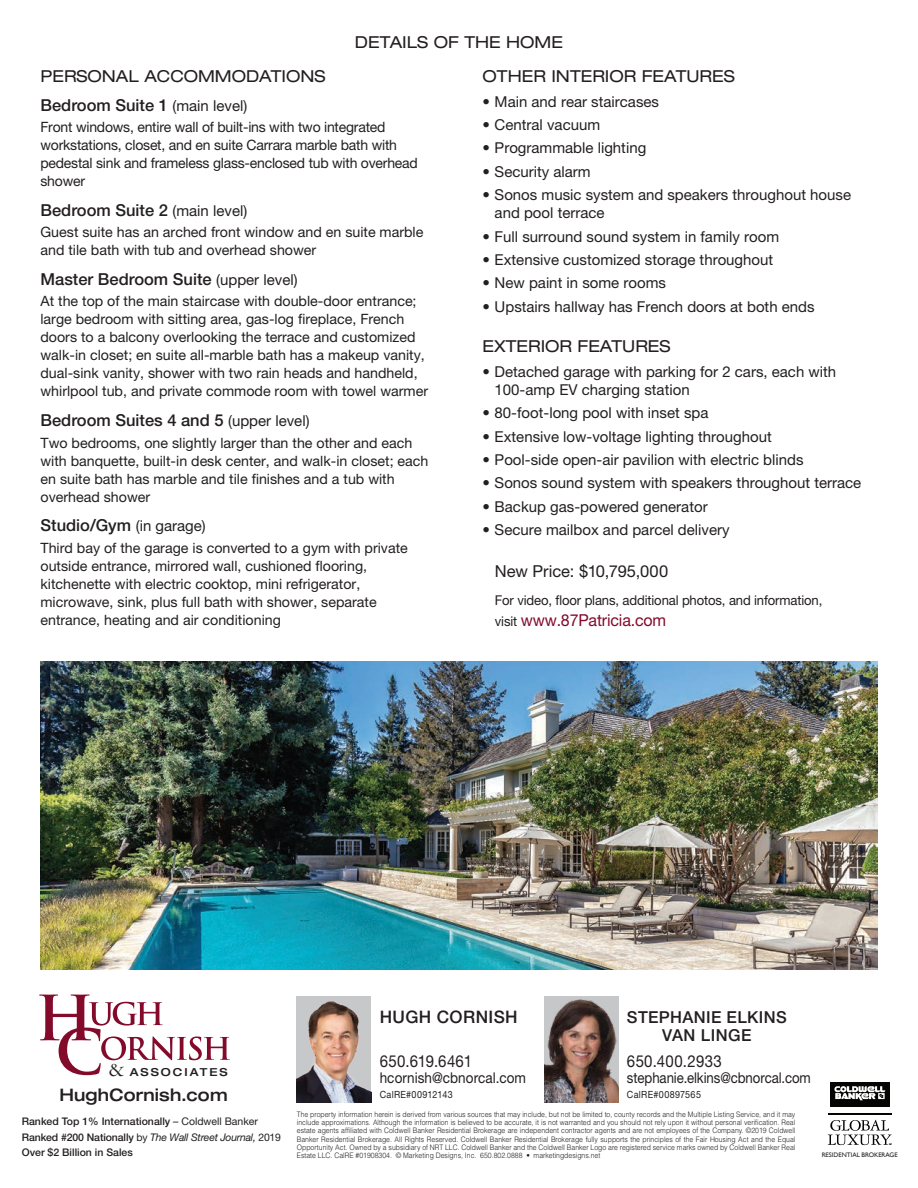
<style>
.page{position:relative;width:918px;height:1188px;background:#fff}
.page>*{position:absolute;margin:0;border:0;box-sizing:border-box;transform-origin:0 0}
.t1{font:500 expanded 17.25px "Helvetica Neue LT Pro";letter-spacing:.01em;color:#231f20;scale:.95 1}
.t2{font:500 17.25px "Helvetica Neue LT Pro";letter-spacing:.02em;color:#231f20}
.t3{font:500 16.5px "Helvetica Neue LT Pro";color:#231f20}
.t4{font:expanded 16.5px/29.1px "Helvetica Neue LT Pro";color:#231f20}
.t5{font:16.5px "Helvetica Neue LT Pro";letter-spacing:.015em;color:#231f20;scale:.91 1}
.t6{font:16.5px "Helvetica Neue LT Pro";letter-spacing:-.01em;color:#830a2b}
.t7{font:500 16.5px/18px "Helvetica Neue LT Pro";letter-spacing:.025em;color:#231f20;text-align:center}
.t8{font:16.5px "Helvetica Neue LT Pro";letter-spacing:.015em;color:#231f20}
.t9{font:15px/18px "Helvetica Neue LT Pro";color:#231f20}
.t10{font:14.85px "Helvetica Neue LT Pro";color:#231f20;scale:.89 1}
.t11{font:14.85px "Helvetica Neue LT Pro";color:#231f20;scale:.91 1}
.t12{font:14.25px/18px "Helvetica Neue LT Pro";color:#231f20}
.t13{font:13.5px "Helvetica Neue LT Pro";letter-spacing:-.01em;color:#231f20}
.t14{font:500 expanded 10.95px "Helvetica Neue LT Pro";letter-spacing:.18em;color:#231f20}
.t15{font:500 10.5px/15.3px "Helvetica Neue LT Pro";color:#231f20}
.t16{font:9.9px "Helvetica Neue LT Pro";letter-spacing:.04em;color:#231f20;scale:.91 1}
.t17{font:300 7.5px/8.2px "Helvetica";color:#231f20;text-align:justify;scale:.92 1}
.t18{font:6.6px "Gill Sans";color:#231f20}
.s1{font-weight:500;font-stretch:normal}
.s2{font-stretch:normal;font-size:15px}
.s3{font-weight:400;font-size:15px}
.s4{font-size:13.5px;color:#231f20}
.s5{font-family:"Garamond Premr Pro Disp";font-weight:400;font-stretch:normal;font-size:21px}
.s6{font-weight:400}
.s7{font-weight:400;font-style:italic}
</style>
<div class="page">
<img style="left:41px;top:662px;width:837px;height:308px">
<svg style="left:39px;top:995px;width:191px;height:80px"></svg>
<img style="left:297px;top:996px;width:74px;height:107px">
<img style="left:544px;top:998px;width:74px;height:105px">
<div style="left:830px;top:1082px;width:60px;height:25px;background:#040503"></div>
<svg style="left:834px;top:1086px;width:51px;height:14px"></svg>
<hr style="left:828px;top:1113px;width:63px;height:1px;background:#040503">
<svg style="left:828px;top:1120px;width:64px;height:25px"></svg>
<p class="t4" style="left:355px;top:27px;width:210px">DETAILS OF THE HOME</p>
<p class="t4" style="left:40px;top:61px;width:287px">PERSONAL ACCOMMODATIONS<br><span class="s1">Bedroom Suite 1</span> <span class="s2">(main level)</span></p>
<p class="t12" style="left:40px;top:118px;width:379px">Front windows, entire wall of built-ins with two integrated workstations, closet, and en suite Carrara marble bath with pedestal sink and frameless glass-enclosed tub with overhead shower</p>
<p class="t3" style="left:40px;top:200px;width:208px">Bedroom Suite 2 <span class="s3">(main level)</span></p>
<p class="t12" style="left:40px;top:223px;width:384px">Guest suite has an arched front window and en suite marble and tile bath with tub and overhead shower</p>
<p class="t3" style="left:40px;top:269px;width:259px">Master Bedroom Suite <span class="s3">(upper level)</span></p>
<p class="t12" style="left:40px;top:292px;width:389px">At the top of the main staircase with double-door entrance; large bedroom with sitting area, gas-log fireplace, French doors to a balcony overlooking the terrace and customized walk-in closet; en suite all-marble bath has a makeup vanity, dual-sink vanity, shower with two rain heads and handheld, whirlpool tub, and private commode room with towel warmer</p>
<p class="t3" style="left:40px;top:411px;width:271px">Bedroom Suites 4 and 5 <span class="s3">(upper level)</span></p>
<p class="t12" style="left:40px;top:433px;width:389px">Two bedrooms, one slightly larger than the other and each with banquette, built-in desk center, and walk-in closet; each en suite bath has marble and tile finishes and a tub with overhead shower</p>
<p class="t3" style="left:40px;top:516px;width:167px">Studio/Gym <span class="s3">(in garage)</span></p>
<p class="t12" style="left:40px;top:538px;width:369px">Third bay of the garage is converted to a gym with private outside entrance, mirrored wall, cushioned flooring, kitchenette with electric cooktop, mini refrigerator, microwave, sink, plus full bath with shower, separate entrance, heating and air conditioning</p>
<p class="t4" style="left:483px;top:61px;width:254px">OTHER INTERIOR FEATURES</p>
<p class="t9" style="left:483px;top:92px;width:178px">• Main and rear staircases</p>
<p class="t9" style="left:483px;top:115px;width:119px">• Central vacuum</p>
<p class="t9" style="left:483px;top:139px;width:165px">• Programmable lighting</p>
<p class="t9" style="left:483px;top:162px;width:110px">• Security alarm</p>
<p class="t9" style="left:495px;top:186px;width:358px;text-indent:-12px">• Sonos music system and speakers throughout house and pool terrace</p>
<p class="t9" style="left:483px;top:227px;width:298px">• Full surround sound system in family room</p>
<p class="t9" style="left:483px;top:250px;width:292px">• Extensive customized storage throughout</p>
<p class="t9" style="left:483px;top:274px;width:185px">• New paint in some rooms</p>
<p class="t9" style="left:483px;top:297px;width:334px">• Upstairs hallway has French doors at both ends</p>
<p class="t4" style="left:483px;top:331px;width:189px">EXTERIOR FEATURES</p>
<p class="t9" style="left:495px;top:362px;width:343px;text-indent:-12px">• Detached garage with parking for 2 cars, each with<br>100-amp EV charging station</p>
<p class="t9" style="left:483px;top:404px;width:227px">• 80-foot-long pool with inset spa</p>
<p class="t9" style="left:483px;top:427px;width:291px">• Extensive low-voltage lighting throughout</p>
<p class="t9" style="left:483px;top:450px;width:322px">• Pool-side open-air pavilion with electric blinds</p>
<p class="t9" style="left:483px;top:474px;width:380px">• Sonos sound system with speakers throughout terrace</p>
<p class="t9" style="left:483px;top:497px;width:227px">• Backup gas-powered generator</p>
<p class="t9" style="left:483px;top:521px;width:249px">• Secure mailbox and parcel delivery</p>
<p class="t8" style="left:495px;top:561px;width:175px">New Price: $10,795,000</p>
<p class="t13" style="left:495px;top:592px;width:329px">For video, floor plans, additional photos, and information,</p>
<p class="t6" style="left:495px;top:610px;width:173px"><span class="s4">visit</span> www.87Patricia.com</p>
<p class="t14" style="left:109px;top:1065px;width:120px"><span class="s5">&amp;</span> ASSOCIATES</p>
<p class="t2" style="left:380px;top:1007px;width:139px">HUGH CORNISH</p>
<p class="t5" style="left:380px;top:1051px;width:103px">650.619.6461</p>
<p class="t11" style="left:380px;top:1069px;width:162px">hcornish@cbnorcal.com</p>
<p class="t1" style="left:59px;top:1085px;width:179px">HughCornish.com</p>
<p class="t16" style="left:380px;top:1089px;width:82px">CalRE#00912143</p>
<p class="t7" style="left:627px;top:1008px;width:161px">STEPHANIE ELKINS<br>VAN LINGE</p>
<p class="t5" style="left:627px;top:1051px;width:106px">650.400.2933</p>
<p class="t10" style="left:627px;top:1069px;width:208px">stephanie.elkins@cbnorcal.com</p>
<p class="t16" style="left:627px;top:1089px;width:83px">CalRE#00897565</p>
<p class="t15" style="left:22px;top:1114px;width:261px">Ranked Top 1% Internationally <span class="s6">– Coldwell Banker<br></span>Ranked #200 Nationally <span class="s6">by</span> <span class="s7">The Wall Street Journal,</span> <span class="s6">2019<br></span>Over $2 Billion in Sales</p>
<p class="t17" style="left:297px;top:1110px;width:543px">The property information herein is derived from various sources that may include, but not be limited to, county records and the Multiple Listing Service, and it may include approximations. Although the information is believed to be accurate, it is not warranted and you should not rely upon it without personal verification. Real estate agents affiliated with Coldwell Banker Residential Brokerage are independent contractor agents and are not employees of the Company. ©2019 Coldwell Banker Residential Brokerage. All Rights Reserved. Coldwell Banker Residential Brokerage fully supports the principles of the Fair Housing Act and the Equal Opportunity Act. Owned by a subsidiary of NRT LLC. Coldwell Banker and the Coldwell Banker Logo are registered service marks owned by Coldwell Banker Real Estate LLC. CalRE #01908304. © Marketing Designs, Inc. 650.802.0888 • marketingdesigns.net</p>
<p class="t18" style="left:822px;top:1150px;width:78px">RESIDENTIAL BROKERAGE</p>
</div>
